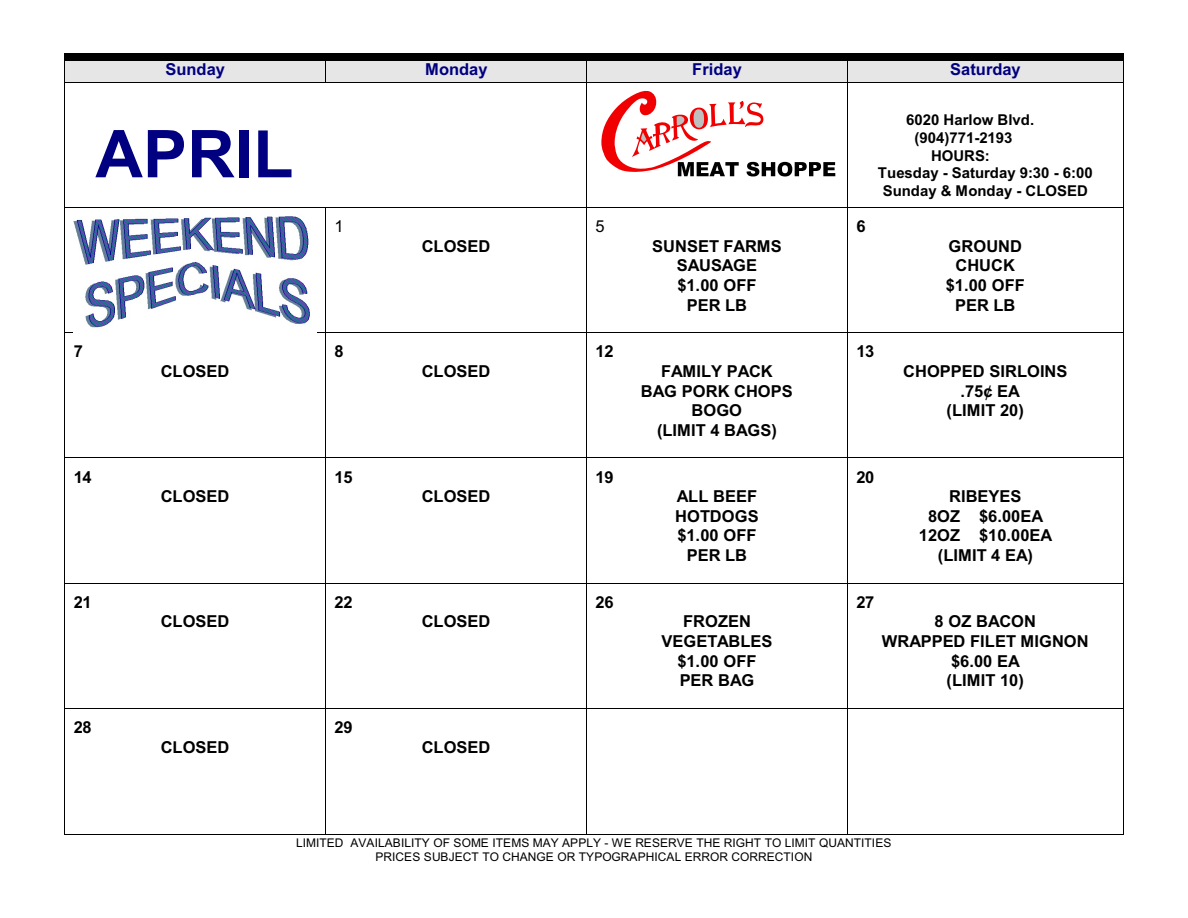
<style>
.page{position:relative;width:1188px;height:918px;background:#fff}
.page>*{position:absolute;margin:0;border:0;box-sizing:border-box;transform-origin:0 0}
.t1{font:700 66px "Arial";color:#000080}
.t2{font:700 16.5px/19.6px "Arial";color:#000;text-align:center}
.t3{font:700 16.5px "Arial";color:#000080}
.t4{font:16.5px "Arial";color:#000}
.t5{font:700 15px "Arial";color:#000}
.t6{font:12px/14.4px "Arial";color:#000;text-align:center}
</style>
<div class="page">
<div style="left:65px;top:53px;width:261px;height:29px;background:#e6e6e6"></div>
<div style="left:65px;top:53px;width:261px;height:7px;background:#000"></div>
<div style="left:326px;top:53px;width:260px;height:29px;background:#e6e6e6"></div>
<div style="left:326px;top:53px;width:260px;height:7px;background:#000"></div>
<div style="left:587px;top:53px;width:260px;height:29px;background:#e6e6e6"></div>
<div style="left:587px;top:53px;width:260px;height:7px;background:#000"></div>
<div style="left:848px;top:53px;width:275px;height:29px;background:#e6e6e6"></div>
<div style="left:848px;top:53px;width:275px;height:7px;background:#000"></div>
<svg style="left:601px;top:90px;width:234px;height:86px"></svg>
<img style="left:74px;top:216px;width:236px;height:112px">
<p class="t3" style="left:166px;top:63px;width:61px">Sunday</p>
<p class="t3" style="left:425px;top:63px;width:64px">Monday</p>
<p class="t3" style="left:692px;top:63px;width:51px">Friday</p>
<p class="t3" style="left:950px;top:63px;width:72px">Saturday</p>
<h1 class="t1" style="left:95px;top:129px;width:200px">APRIL</h1>
<p class="t5" style="left:906px;top:114px;width:129px">6020 Harlow Blvd.</p>
<p class="t5" style="left:915px;top:132px;width:99px">(904)771-2193</p>
<p class="t5" style="left:931px;top:150px;width:60px">HOURS:</p>
<p class="t5" style="left:878px;top:167px;width:216px">Tuesday - Saturday 9:30 - 6:00</p>
<p class="t5" style="left:883px;top:185px;width:207px">Sunday &amp; Monday - CLOSED</p>
<p class="t4" style="left:335px;top:220px;width:11px">1</p>
<p class="t4" style="left:596px;top:220px;width:11px">5</p>
<p class="t2" style="left:856px;top:218px;width:11px">6</p>
<p class="t2" style="left:422px;top:238px;width:70px">CLOSED</p>
<p class="t2" style="left:652px;top:238px;width:131px">SUNSET FARMS<br>SAUSAGE<br>$1.00 OFF<br>PER LB</p>
<p class="t2" style="left:946px;top:238px;width:81px">GROUND<br>CHUCK $1.00 OFF<br>PER LB</p>
<p class="t2" style="left:74px;top:343px;width:11px">7</p>
<p class="t2" style="left:335px;top:343px;width:11px">8</p>
<p class="t2" style="left:596px;top:343px;width:19px">12</p>
<p class="t2" style="left:856px;top:343px;width:19px">13</p>
<p class="t2" style="left:161px;top:363px;width:70px">CLOSED</p>
<p class="t2" style="left:422px;top:363px;width:70px">CLOSED</p>
<p class="t2" style="left:641px;top:363px;width:153px">FAMILY PACK<br>BAG PORK CHOPS<br>BOGO<br>(LIMIT 4 BAGS)</p>
<p class="t2" style="left:903px;top:363px;width:166px">CHOPPED SIRLOINS .75¢ EA<br>(LIMIT 20)</p>
<p class="t2" style="left:74px;top:468px;width:19px">14</p>
<p class="t2" style="left:335px;top:468px;width:19px">15</p>
<p class="t2" style="left:596px;top:468px;width:19px">19</p>
<p class="t2" style="left:856px;top:468px;width:19px">20</p>
<p class="t2" style="left:161px;top:488px;width:70px">CLOSED</p>
<p class="t2" style="left:422px;top:488px;width:70px">CLOSED</p>
<p class="t2" style="left:675px;top:488px;width:85px">ALL BEEF<br>HOTDOGS $1.00 OFF<br>PER LB</p>
<p class="t2" style="left:919px;top:488px;width:135px">RIBEYES<br>8OZ $6.00EA<br>12OZ $10.00EA (LIMIT 4 EA)</p>
<p class="t2" style="left:74px;top:594px;width:19px">21</p>
<p class="t2" style="left:335px;top:594px;width:19px">22</p>
<p class="t2" style="left:596px;top:594px;width:19px">26</p>
<p class="t2" style="left:856px;top:594px;width:19px">27</p>
<p class="t2" style="left:161px;top:613px;width:70px">CLOSED</p>
<p class="t2" style="left:422px;top:613px;width:70px">CLOSED</p>
<p class="t2" style="left:662px;top:613px;width:113px">FROZEN<br>VEGETABLES $1.00 OFF<br>PER BAG</p>
<p class="t2" style="left:882px;top:613px;width:209px">8 OZ BACON<br>WRAPPED FILET MIGNON $6.00 EA<br>(LIMIT 10)</p>
<p class="t2" style="left:74px;top:719px;width:19px">28</p>
<p class="t2" style="left:335px;top:719px;width:19px">29</p>
<p class="t2" style="left:161px;top:739px;width:70px">CLOSED</p>
<p class="t2" style="left:422px;top:739px;width:70px">CLOSED</p>
<p class="t6" style="left:296px;top:836px;width:597px">LIMITED AVAILABILITY OF SOME ITEMS MAY APPLY - WE RESERVE THE RIGHT TO LIMIT QUANTITIES<br>PRICES SUBJECT TO CHANGE OR TYPOGRAPHICAL ERROR CORRECTION</p>
</div>
